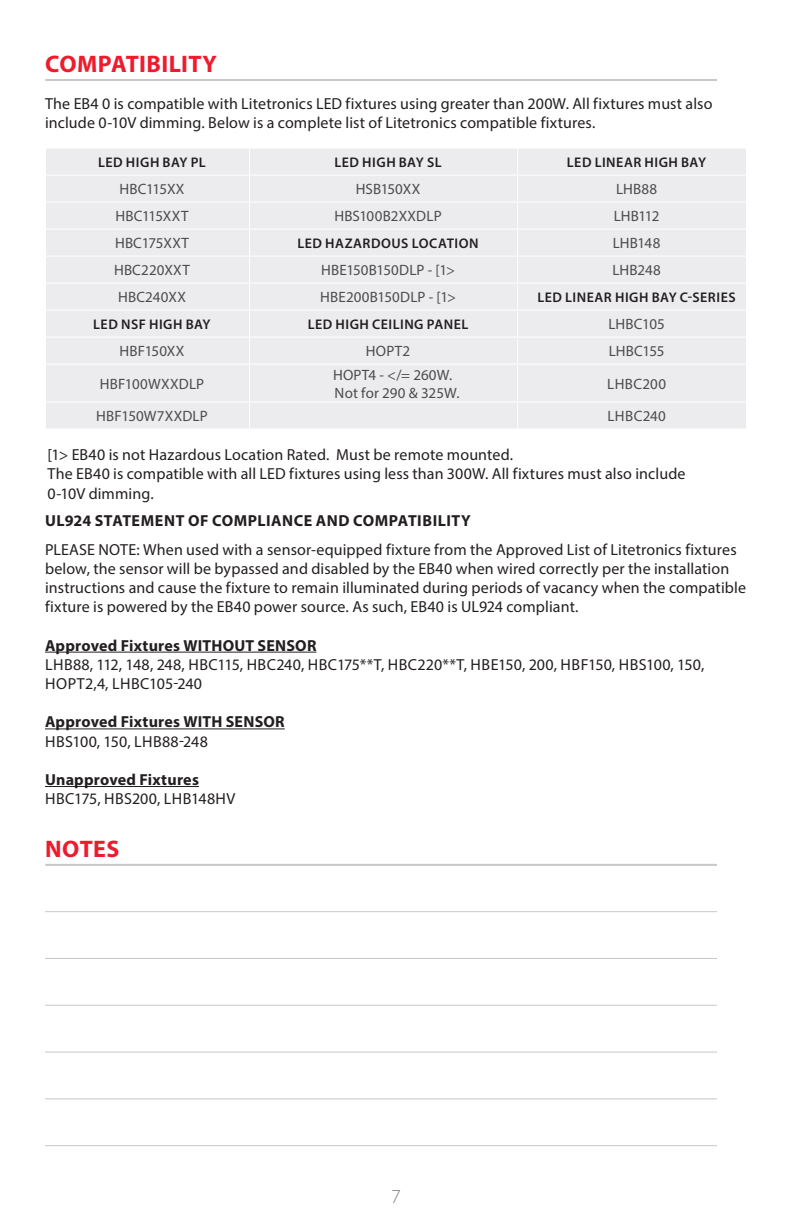
<style>
.page{position:relative;width:792px;height:1224px;background:#fff}
.page>*{position:absolute;margin:0;border:0;box-sizing:border-box;transform-origin:0 0}
.Table___Intro_Header{font:700 24px "Myriad Pro";letter-spacing:.015em;color:#ee1b2d}
.t1{font:300 20px "Myriad Pro";color:#818285}
.Instructions{font:16px/19.2px "Myriad Pro";letter-spacing:.005em;color:#231f20}
.Instructions-2{font:700 16px "Myriad Pro";letter-spacing:.015em;color:#231f20}
.H2___Black{font:700 16px "Myriad Pro";letter-spacing:.03em;color:#231f20}
.Compatability___Body{font:15px/18px "Myriad Pro";letter-spacing:.01em;color:#4b4c4d}
.Compatibility___Subh{font:600 14px "Myriad Pro";letter-spacing:.035em;color:#231f20}
</style>
<div class="page">
<hr style="left:45px;top:864px;width:672px;height:2px;background:#c7c8ca">
<hr style="left:45px;top:911px;width:672px;height:1px;background:#c7c8ca">
<hr style="left:45px;top:958px;width:672px;height:1px;background:#c7c8ca">
<hr style="left:45px;top:1005px;width:672px;height:1px;background:#c7c8ca">
<hr style="left:45px;top:1052px;width:672px;height:1px;background:#c7c8ca">
<hr style="left:45px;top:1098px;width:672px;height:1px;background:#c7c8ca">
<hr style="left:45px;top:1145px;width:672px;height:1px;background:#c7c8ca">
<hr style="left:45px;top:79px;width:672px;height:2px;background:#c7c8ca">
<div style="left:46px;top:149px;width:700px;height:279px;background:#ececee"></div>
<hr style="left:45px;top:175px;width:204px;height:1px;background:#fff">
<hr style="left:249px;top:175px;width:269px;height:1px;background:#fff">
<hr style="left:518px;top:175px;width:229px;height:1px;background:#fff">
<hr style="left:45px;top:202px;width:204px;height:1px;background:#fff">
<hr style="left:249px;top:202px;width:269px;height:1px;background:#fff">
<hr style="left:518px;top:202px;width:229px;height:1px;background:#fff">
<hr style="left:45px;top:229px;width:204px;height:1px;background:#fff">
<hr style="left:249px;top:229px;width:269px;height:1px;background:#fff">
<hr style="left:518px;top:229px;width:229px;height:1px;background:#fff">
<hr style="left:45px;top:256px;width:204px;height:1px;background:#fff">
<hr style="left:249px;top:256px;width:269px;height:1px;background:#fff">
<hr style="left:518px;top:256px;width:229px;height:1px;background:#fff">
<hr style="left:45px;top:283px;width:204px;height:1px;background:#fff">
<hr style="left:249px;top:283px;width:269px;height:1px;background:#fff">
<hr style="left:518px;top:283px;width:229px;height:1px;background:#fff">
<hr style="left:45px;top:310px;width:204px;height:1px;background:#fff">
<hr style="left:249px;top:310px;width:269px;height:1px;background:#fff">
<hr style="left:518px;top:310px;width:229px;height:1px;background:#fff">
<hr style="left:45px;top:337px;width:204px;height:1px;background:#fff">
<hr style="left:249px;top:337px;width:269px;height:1px;background:#fff">
<hr style="left:518px;top:337px;width:229px;height:1px;background:#fff">
<hr style="left:45px;top:364px;width:204px;height:1px;background:#fff">
<hr style="left:249px;top:364px;width:269px;height:1px;background:#fff">
<hr style="left:518px;top:364px;width:229px;height:1px;background:#fff">
<hr style="left:45px;top:401px;width:204px;height:1px;background:#fff">
<hr style="left:249px;top:401px;width:269px;height:1px;background:#fff">
<hr style="left:518px;top:401px;width:229px;height:1px;background:#fff">
<svg style="left:249px;top:149px;width:1px;height:215px"></svg>
<svg style="left:517px;top:149px;width:1px;height:215px"></svg>
<hr style="left:249px;top:365px;width:1px;height:36px;background:#fff">
<hr style="left:517px;top:365px;width:1px;height:36px;background:#fff">
<svg style="left:249px;top:402px;width:1px;height:26px"></svg>
<svg style="left:517px;top:402px;width:1px;height:26px"></svg>
<hr style="left:45px;top:652px;width:272px;height:1px;background:#231f20">
<hr style="left:45px;top:729px;width:240px;height:1px;background:#231f20">
<hr style="left:45px;top:786px;width:154px;height:1px;background:#231f20">
<p class="Table___Intro_Header" style="left:45px;top:48px;width:173px">COMPATIBILITY</p>
<p class="Instructions" style="left:45px;top:94px;width:669px">The EB4 0 is compatible with Litetronics LED fixtures using greater than 200W. All fixtures must also include 0-10V dimming. Below is a complete list of Litetronics compatible fixtures.</p>
<p class="Compatibility___Subh" style="left:98px;top:153px;width:109px">LED HIGH BAY PL</p>
<p class="Compatibility___Subh" style="left:334px;top:153px;width:109px">LED HIGH BAY SL</p>
<p class="Compatibility___Subh" style="left:567px;top:153px;width:141px">LED LINEAR HIGH BAY</p>
<p class="Compatability___Body" style="left:119px;top:180px;width:67px">HBC115XX</p>
<p class="Compatability___Body" style="left:356px;top:180px;width:66px">HSB150XX</p>
<p class="Compatability___Body" style="left:616px;top:180px;width:43px">LHB88</p>
<p class="Compatability___Body" style="left:115px;top:207px;width:75px">HBC115XXT</p>
<p class="Compatability___Body" style="left:335px;top:207px;width:109px">HBS100B2XXDLP</p>
<p class="Compatability___Body" style="left:614px;top:207px;width:47px">LHB112</p>
<p class="Compatability___Body" style="left:115px;top:234px;width:75px">HBC175XXT</p>
<p class="Compatibility___Subh" style="left:297px;top:234px;width:183px">LED HAZARDOUS LOCATION</p>
<p class="Compatability___Body" style="left:613px;top:234px;width:49px">LHB148</p>
<p class="Compatability___Body" style="left:114px;top:261px;width:77px">HBC220XXT</p>
<p class="Compatability___Body" style="left:321px;top:261px;width:136px">HBE150B150DLP - [1&gt;</p>
<p class="Compatability___Body" style="left:612px;top:261px;width:50px">LHB248</p>
<p class="Compatability___Body" style="left:118px;top:288px;width:69px">HBC240XX</p>
<p class="Compatability___Body" style="left:320px;top:288px;width:137px">HBE200B150DLP - [1&gt;</p>
<p class="Compatibility___Subh" style="left:537px;top:288px;width:200px">LED LINEAR HIGH BAY C-SERIES</p>
<p class="Compatibility___Subh" style="left:93px;top:315px;width:119px">LED NSF HIGH BAY</p>
<p class="Compatibility___Subh" style="left:308px;top:315px;width:162px">LED HIGH CEILING PANEL</p>
<p class="Compatability___Body" style="left:608px;top:315px;width:58px">LHBC105</p>
<p class="Compatability___Body" style="left:119px;top:342px;width:67px">HBF150XX</p>
<p class="Compatability___Body" style="left:366px;top:342px;width:46px">HOPT2</p>
<p class="Compatability___Body" style="left:609px;top:342px;width:57px">LHBC155</p>
<p class="Compatability___Body" style="left:100px;top:374px;width:106px">HBF100WXXDLP</p>
<p class="Compatability___Body" style="left:333px;top:365px;width:128px">HOPT4 - &lt;/= 260W.<br>Not for 290 &amp; 325W.</p>
<p class="Compatability___Body" style="left:607px;top:374px;width:60px">LHBC200</p>
<p class="Compatability___Body" style="left:96px;top:407px;width:113px">HBF150W7XXDLP</p>
<p class="Compatability___Body" style="left:607px;top:407px;width:60px">LHBC240</p>
<p class="Instructions" style="left:48px;top:445px;width:640px">[1&gt; EB40 is not Hazardous Location Rated. Must be remote mounted.<br>The EB40 is compatible with all LED fixtures using less than 300W. All fixtures must also include<br>0-10V dimming.</p>
<p class="H2___Black" style="left:45px;top:510px;width:427px">UL924 STATEMENT OF COMPLIANCE AND COMPATIBILITY</p>
<p class="Instructions" style="left:45px;top:539px;width:703px">PLEASE NOTE: When used with a sensor-equipped fixture from the Approved List of Litetronics fixtures below, the sensor will be bypassed and disabled by the EB40 when wired correctly per the installation instructions and cause the fixture to remain illuminated during periods of vacancy when the compatible fixture is powered by the EB40 power source. As such, EB40 is UL924 compliant.</p>
<p class="Instructions-2" style="left:45px;top:635px;width:273px">Approved Fixtures WITHOUT SENSOR</p>
<p class="Instructions" style="left:45px;top:655px;width:661px">LHB88, 112, 148, 248, HBC115, HBC240, HBC175**T, HBC220**T, HBE150, 200, HBF150, HBS100, 150,<br>HOPT2,4, LHBC105-240</p>
<p class="Instructions-2" style="left:45px;top:711px;width:241px">Approved Fixtures WITH SENSOR</p>
<p class="Instructions" style="left:45px;top:731px;width:164px">HBS100, 150, LHB88-248</p>
<p class="Instructions-2" style="left:45px;top:769px;width:155px">Unapproved Fixtures</p>
<p class="Instructions" style="left:45px;top:789px;width:192px">HBC175, HBS200, LHB148HV</p>
<p class="Table___Intro_Header" style="left:45px;top:833px;width:76px">NOTES</p>
<p class="t1" style="left:391px;top:1184px;width:11px">7</p>
</div>
